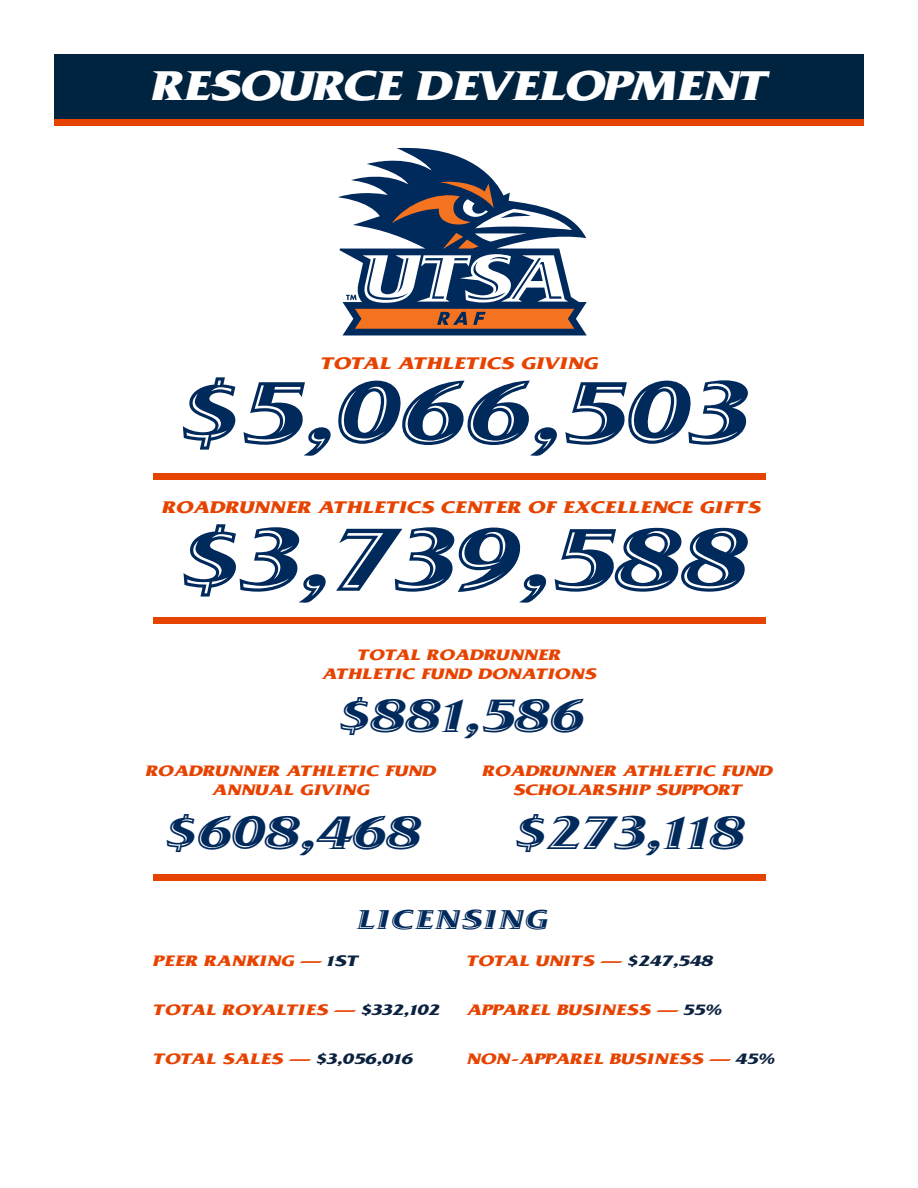
<style>
.page{position:relative;width:918px;height:1188px;background:#fff}
.page>*{position:absolute;margin:0;border:0;box-sizing:border-box;transform-origin:0 0}
.t1{font:700 93.75px "UTSA Inline";color:#00295c}
.t2{font:700 49.35px "UTSA Inline";color:#00295c}
.t3{font:700 43.5px "UTSA";letter-spacing:-.025em;color:#fff}
.t4{font:700 28.5px "UTSA Inline";letter-spacing:.06em;color:#00295c}
.t5{font:700 17.55px "UTSA";color:#e74300;scale:1.04 1}
.t6{font:700 15.9px/19px "UTSA";color:#e74300;text-align:center;scale:1.04 1}
.s1{color:#0b2240}
</style>
<div class="page">
<div style="left:54px;top:61px;width:810px;height:64px;background:linear-gradient(to right,#e74300,#e74300)"></div>
<div style="left:54px;top:54px;width:810px;height:64px;background:#002340"></div>
<div style="left:153px;top:473px;width:613px;height:7px;background:#e74300"></div>
<div style="left:153px;top:617px;width:613px;height:6px;background:#e74300"></div>
<div style="left:153px;top:875px;width:613px;height:6px;background:#e74300"></div>
<svg style="left:342px;top:335px;width:245px;height:1px"></svg>
<svg style="left:338px;top:147px;width:249px;height:188px"></svg>
<svg style="left:346px;top:179px;width:226px;height:124px"></svg>
<svg style="left:355px;top:309px;width:219px;height:20px;background:#da6b27"></svg>
<p class="t3" style="left:151px;top:60px;width:618px">RESOURCE DEVELOPMENT</p>
<p class="t5" style="left:321px;top:353px;width:268px">TOTAL ATHLETICS GIVING</p>
<p class="t1" style="left:173px;top:359px;width:574px">$5,066,503</p>
<p class="t5" style="left:162px;top:497px;width:577px">ROADRUNNER ATHLETICS CENTER OF EXCELLENCE GIFTS</p>
<p class="t1" style="left:173px;top:506px;width:574px">$3,739,588</p>
<p class="t6" style="left:357px;top:645px;width:197px">TOTAL ROADRUNNER</p>
<p class="t6" style="left:322px;top:664px;width:266px">ATHLETIC FUND DONATIONS</p>
<p class="t2" style="left:335px;top:688px;width:249px">$881,586</p>
<p class="t6" style="left:145px;top:761px;width:281px">ROADRUNNER ATHLETIC FUND<br>ANNUAL GIVING</p>
<p class="t2" style="left:161px;top:804px;width:260px">$608,468</p>
<p class="t6" style="left:482px;top:761px;width:281px">ROADRUNNER ATHLETIC FUND<br>SCHOLARSHIP SUPPORT</p>
<p class="t2" style="left:511px;top:804px;width:234px">$273,118</p>
<p class="t4" style="left:356px;top:903px;width:193px">LICENSING</p>
<p class="t6" style="left:153px;top:951px;width:199px">PEER RANKING — <span class="s1">1ST</span></p>
<p class="t6" style="left:153px;top:1000px;width:277px">TOTAL ROYALTIES — <span class="s1">$332,102</span></p>
<p class="t6" style="left:153px;top:1049px;width:251px">TOTAL SALES — <span class="s1">$3,056,016</span></p>
<p class="t6" style="left:466px;top:951px;width:239px">TOTAL UNITS — <span class="s1">$247,548</span></p>
<p class="t6" style="left:466px;top:1000px;width:247px">APPAREL BUSINESS — <span class="s1">55%</span></p>
<p class="t6" style="left:466px;top:1049px;width:298px">NON-APPAREL BUSINESS — <span class="s1">45%</span></p>
</div>
